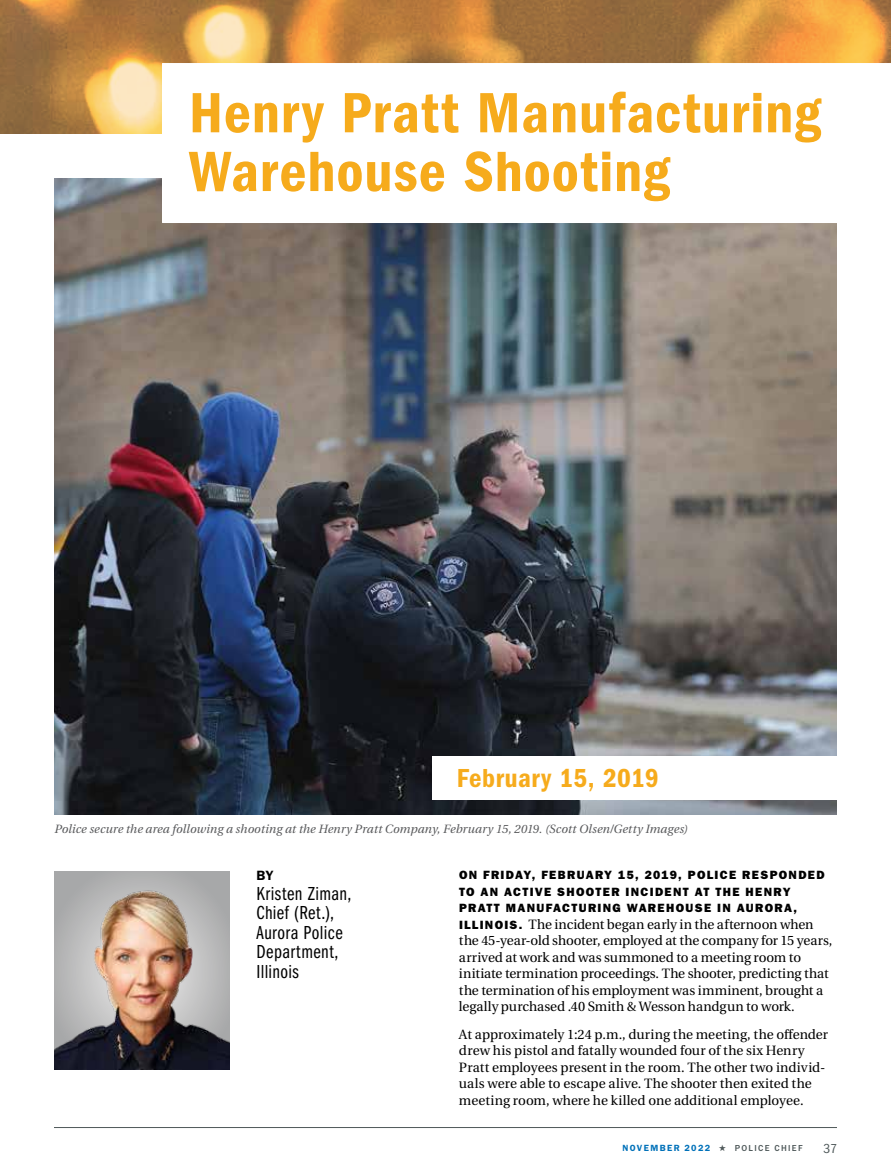
<style>
.page{position:relative;width:891px;height:1175px;background:#fff}
.page>*{position:absolute;margin:0;border:0;box-sizing:border-box;transform-origin:0 0}
.t1{font:58.65px/58.7px "ITC Franklin Gothic Std Dm Cd";letter-spacing:.015em;color:#f6ab1c}
.t2{font:27px "ITC Franklin Gothic Std Dm Cd";letter-spacing:.02em;color:#f6ab1c}
.t3{font:19.5px/19.5px "ITC Franklin Gothic Std Bk Cp";letter-spacing:.025em;color:#000}
.t4{font:13.5px/16.5px "Heuristica";letter-spacing:-.005em;color:#000}
.t5{font:condensed 13.5px "ITC Franklin Gothic Std";color:#4e5859}
.t6{font:600 13.5px "ITC Franklin Gothic Std";color:#000}
.t7{font:12px/16.5px "ITC Franklin Gothic Std Hvy";letter-spacing:.11em;color:#000}
.t8{font:italic 12px "Heuristica";letter-spacing:.01em;color:#58595b}
.t9{font:600 9px "ITC Franklin Gothic Std";letter-spacing:.15em;color:#0071b9}
.s1{font-family:"ITC Franklin Gothic Std Hvy";font-size:12px}
.s2{color:#4e5859}
.s3{font-weight:500;color:#4e5859}
</style>
<div class="page">
<hr style="left:54px;top:1127px;width:783px;height:1px;background:#4e5859">
<img style="left:54px;top:178px;width:783px;height:636px">
<img style="left:0;top:0;width:891px;height:134px">
<img style="left:54px;top:872px;width:176px;height:197px">
<svg style="left:162px;top:63px;width:729px;height:160px"></svg>
<div style="left:432px;top:756px;width:459px;height:43px;background:#fff"></div>
<h1 class="t1" style="left:189px;top:84px;width:633px">Henry Pratt Manufacturing<br>Warehouse Shooting</h1>
<h2 class="t2" style="left:457px;top:763px;width:204px">February 15, 2019</h2>
<p class="t8" style="left:54px;top:819px;width:635px">Police secure the area following a shooting at the Henry Pratt Company, February 15, 2019. (Scott Olsen/Getty Images)</p>
<p class="t6" style="left:256px;top:867px;width:19px">BY</p>
<h3 class="t3" style="left:256px;top:884px;width:96px">Kristen Ziman,<br>Chief (Ret.),<br>Aurora Police<br>Department,<br>Illinois</h3>
<p class="t7" style="left:459px;top:867px;width:367px">ON FRIDAY, FEBRUARY 15, 2019, POLICE RESPONDED<br>TO AN ACTIVE SHOOTER INCIDENT AT THE HENRY<br>PRATT MANUFACTURING WAREHOUSE IN AURORA,</p>
<p class="t4" style="left:459px;top:916px;width:375px"><span class="s1">ILLINOIS.</span> The incident began early in the afternoon when the 45-year-old shooter, employed at the company for 15 years, arrived at work and was summoned to a meeting room to initiate termination proceedings. The shooter, predicting that the termination of his employment was imminent, brought a legally purchased .40 Smith &amp; Wesson handgun to work.</p>
<p class="t4" style="left:459px;top:1026px;width:371px">At approximately 1:24 p.m., during the meeting, the offender drew his pistol and fatally wounded four of the six Henry Pratt employees present in the room. The other two individ&shy;uals were able to escape alive. The shooter then exited the meeting room, where he killed one additional employee.</p>
<p class="t9" style="left:623px;top:1142px;width:182px">NOVEMBER 2022 <span class="s2">★</span> <span class="s3">POLICE CHIEF</span></p>
<p class="t5" style="left:824px;top:1140px;width:15px">37</p>
</div>
